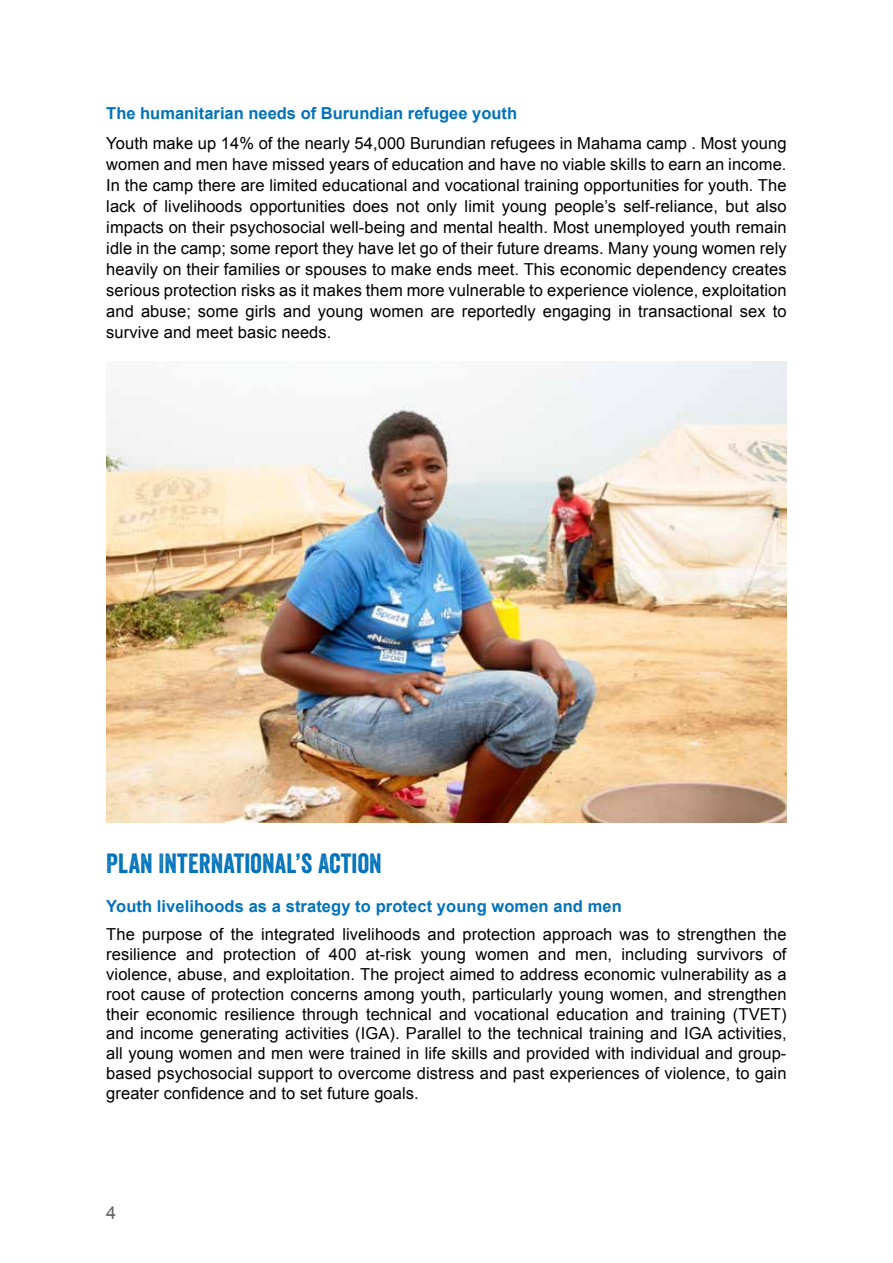
<style>
.page{position:relative;width:893px;height:1263px;background:#fff}
.page>*{position:absolute;margin:0;border:0;box-sizing:border-box;transform-origin:0 0}
.t1{font:27px "Veneer";letter-spacing:.005em;color:#0072bb}
.t2{font:18px "Arial";color:#646363}
.t3{font:16.5px/21px "Arial";letter-spacing:.005em;color:#000;text-align:justify}
.t4{font:700 16.5px "Arial";letter-spacing:.005em;color:#0072bb}
</style>
<div class="page">
<img style="left:106px;top:361px;width:681px;height:462px">
<p class="t4" style="left:106px;top:103px;width:412px">The humanitarian needs of Burundian refugee youth</p>
<p class="t3" style="left:106px;top:133px;width:682px">Youth make up 14% of the nearly 54,000 Burundian refugees in Mahama camp . Most young women and men have missed years of education and have no viable skills to earn an income.<br>In the camp there are limited educational and vocational training opportunities for youth. The lack of livelihoods opportunities does not only limit young people’s self-reliance, but also impacts on their psychosocial well-being and mental health. Most unemployed youth remain idle in the camp; some report they have let go of their future dreams. Many young women rely heavily on their families or spouses to make ends meet. This economic dependency creates serious protection risks as it makes them more vulnerable to experience violence, exploitation and abuse; some girls and young women are reportedly engaging in transactional sex to survive and meet basic needs.</p>
<h1 class="t1" style="left:106px;top:846px;width:277px">PLAN INTERNATIONAL’S ACTION</h1>
<p class="t4" style="left:106px;top:895px;width:517px">Youth livelihoods as a strategy to protect young women and men</p>
<p class="t3" style="left:106px;top:925px;width:682px;line-height:19.8px">The purpose of the integrated livelihoods and protection approach was to strengthen the resilience and protection of 400 at-risk young women and men, including survivors of violence, abuse, and exploitation. The project aimed to address economic vulnerability as a root cause of protection concerns among youth, particularly young women, and strengthen their economic resilience through technical and vocational education and training (TVET) and income generating activities (IGA). Parallel to the technical training and IGA activities, all young women and men were trained in life skills and provided with individual and group&shy;based psychosocial support to overcome distress and past experiences of violence, to gain greater confidence and to set future goals.</p>
<p class="t2" style="left:106px;top:1200px;width:12px">4</p>
</div>
